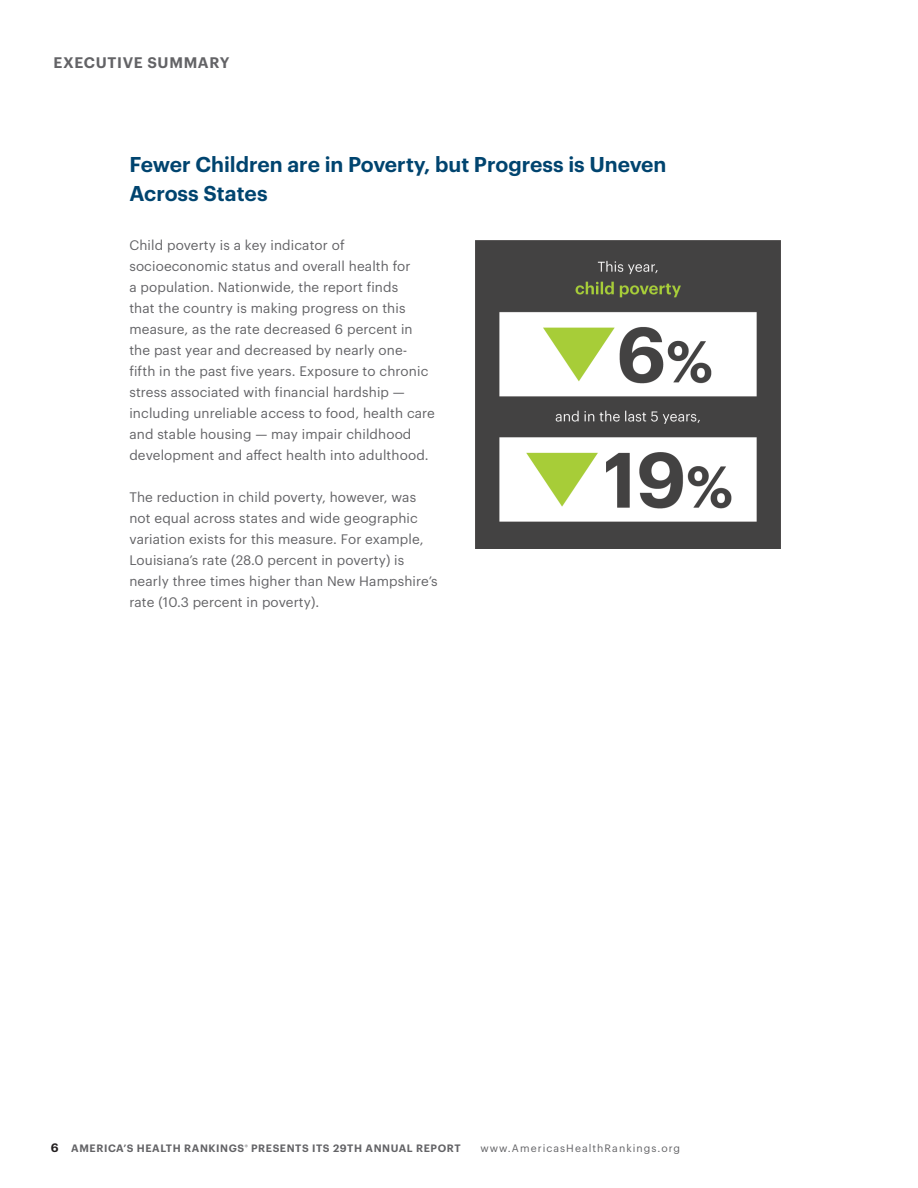
<style>
.page{position:relative;width:918px;height:1188px;background:#fff}
.page>*{position:absolute;margin:0;border:0;box-sizing:border-box;transform-origin:0 0}
.t1{font:600 21px/28.5px "Graphik";color:#00446f}
.t2{font:600 15px "Graphik";letter-spacing:.045em;color:#636366}
.t3{font:13.5px/21px "Graphik";letter-spacing:.01em;color:#636366}
.t4{font:600 10.5px "Graphik";letter-spacing:.055em;color:#636366}
.t5{font:10.5px "Graphik";letter-spacing:.1em;color:#636366}
.s1{font-size:12px;color:#231f20}
</style>
<div class="page">
<img style="left:476px;top:240px;width:304px;height:308px">
<p class="t2" style="left:53px;top:51px;width:177px">EXECUTIVE SUMMARY</p>
<h1 class="t1" style="left:129px;top:149px;width:539px">Fewer Children are in Poverty, but Progress is Uneven<br>Across States</h1>
<p class="t3" style="left:129px;top:233px;width:307px">Child poverty is a key indicator of socioeconomic status and overall health for<br>a population. Nationwide, the report finds<br>that the country is making progress on this measure, as the rate decreased 6 percent in the past year and decreased by nearly one&shy;fifth in the past five years. Exposure to chronic stress associated with financial hardship — including unreliable access to food, health care and stable housing — may impair childhood development and affect health into adulthood.</p>
<p class="t3" style="left:129px;top:485px;width:310px">The reduction in child poverty, however, was not equal across states and wide geographic variation exists for this measure. For example, Louisiana’s rate (28.0 percent in poverty) is nearly three times higher than New Hampshire’s rate (10.3 percent in poverty).</p>
<p class="t4" style="left:51px;top:1140px;width:411px"><span class="s1">6</span> AMERICA’S HEALTH RANKINGS<sup>®</sup> PRESENTS ITS 29TH ANNUAL REPORT</p>
<p class="t5" style="left:480px;top:1141px;width:201px">www.AmericasHealthRankings.org</p>
</div>
